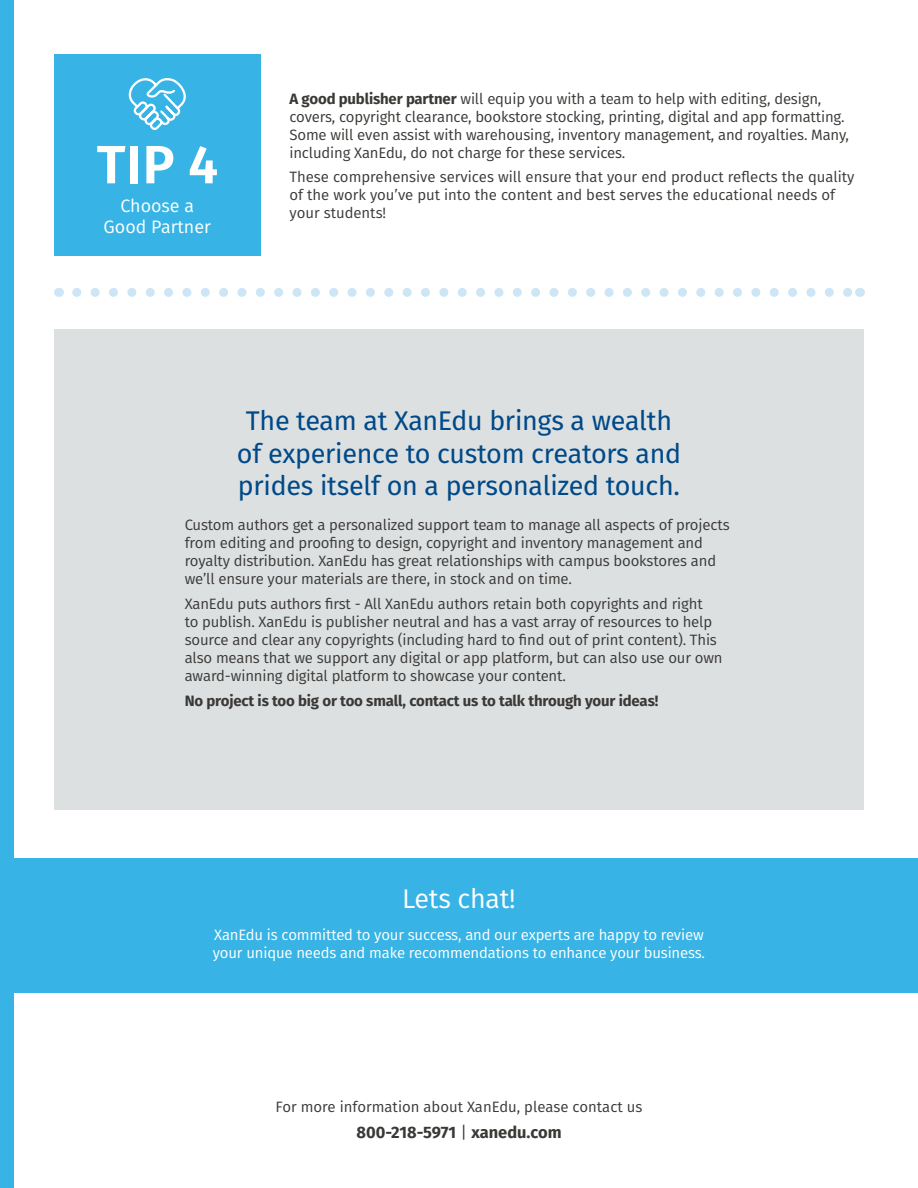
<style>
.page{position:relative;width:918px;height:1188px;background:#fff}
.page>*{position:absolute;margin:0;border:0;box-sizing:border-box;transform-origin:0 0}
.t1{font:600 54px "Fira Sans";color:#fff}
.t2{font:27px/32.4px "Fira Sans";letter-spacing:-.01em;color:#004988;text-align:center}
.t3{font:27px "Fira Sans";letter-spacing:-.01em;color:#fff}
.t4{font:18px/21.6px "Fira Sans";color:#fff;text-align:center}
.t5{font:700 16.5px "Fira Sans";color:#3b3936}
.t6{font:15px/18px "Fira Sans";letter-spacing:-.01em;color:#3b3936}
.t7{font:15px/18px "Fira Sans";letter-spacing:-.01em;color:#fff}
.t8{font:700 15px "Fira Sans";letter-spacing:-.01em;color:#3b3936}
.s1{font-weight:700}
.s2{font-weight:400}
</style>
<div class="page">
<div style="left:54px;top:329px;width:810px;height:481px;background:#dce0e1"></div>
<div style="left:0;top:0;width:14px;height:1188px;background:#37b4e5"></div>
<svg style="left:77px;top:288px;width:773px;height:9px"></svg>
<div style="left:54px;top:54px;width:207px;height:201px;background:#37b4e5"></div>
<svg style="left:128px;top:78px;width:58px;height:52px"></svg>
<div style="left:0;top:858px;width:918px;height:135px;background:#37b4e5"></div>
<h1 class="t1" style="left:97px;top:120px;width:123px">TIP 4</h1>
<p class="t4" style="left:104px;top:194px;width:109px">Choose a<br>Good Partner</p>
<p class="t6" style="left:289px;top:89px;width:561px"><span class="s1">A good publisher partner</span> will equip you with a team to help with editing, design, covers, copyright clearance, bookstore stocking, printing, digital and app formatting.<br>Some will even assist with warehousing, inventory management, and royalties. Many, including XanEdu, do not charge for these services.</p>
<p class="t6" style="left:289px;top:168px;width:567px">These comprehensive services will ensure that your end product reflects the quality of the work you’ve put into the content and best serves the educational needs of your students!</p>
<h2 class="t2" style="left:237px;top:404px;width:446px">The team at XanEdu brings a wealth of experience to custom creators and prides itself on a personalized touch.</h2>
<p class="t6" style="left:185px;top:516px;width:547px">Custom authors get a personalized support team to manage all aspects of projects from editing and proofing to design, copyright and inventory management and royalty distribution. XanEdu has great relationships with campus bookstores and we’ll ensure your materials are there, in stock and on time.</p>
<p class="t6" style="left:185px;top:594px;width:539px">XanEdu puts authors first - All XanEdu authors retain both copyrights and right<br>to publish. XanEdu is publisher neutral and has a vast array of resources to help source and clear any copyrights (including hard to find out of print content). This also means that we support any digital or app platform, but can also use our own award-winning digital platform to showcase your content.</p>
<p class="t8" style="left:185px;top:688px;width:475px">No project is too big or too small, contact us to talk through your ideas!</p>
<h2 class="t3" style="left:402px;top:878px;width:115px">Lets chat!</h2>
<p class="t7" style="left:213px;top:925px;width:494px">XanEdu is committed to your success, and our experts are happy to review your unique needs and make recommendations to enhance your business.</p>
<p class="t6" style="left:276px;top:1098px;width:368px">For more information about XanEdu, please contact us</p>
<p class="t5" style="left:356px;top:1119px;width:207px">800-218-5971 <span class="s2">|</span> xanedu.com</p>
</div>
